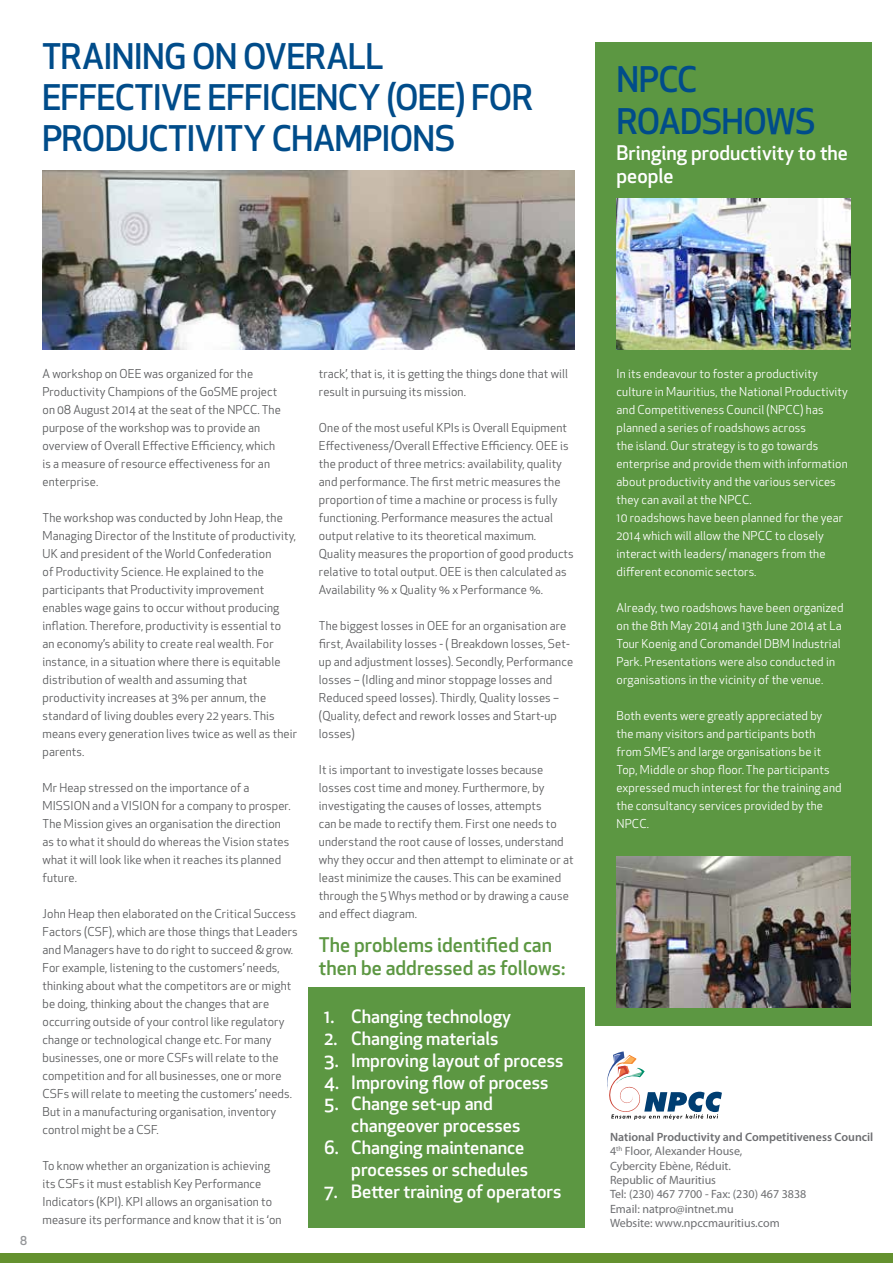
<style>
.page{position:relative;width:893px;height:1263px;background:#fff}
.page>*{position:absolute;margin:0;border:0;box-sizing:border-box;transform-origin:0 0}
.t1{font:500 34.5px/41.4px "Apex New";letter-spacing:-.02em;color:#004c8a}
.t2{font:500 19.8px/23.1px "Apex New";color:#5c9742}
.t3{font:500 19.8px/23.1px "Apex New";color:#fff}
.t4{font:500 18px/21.9px "Apex New";color:#fff}
.t5{font:12px/18px "Apex New";letter-spacing:.01em;color:#58595b}
.t6{font:12px/18px "Apex New";letter-spacing:.01em;color:#fff}
.t7{font:12px/14.4px "Myriad Pro";color:#6d6e71}
.t8{font:500 12px "Apex New";color:#939598}
.s1{font-weight:600}
</style>
<div class="page">
<div style="left:596px;top:43px;width:276px;height:983px;background:#5c9742"></div>
<div style="left:0;top:1254px;width:893px;height:9px;background:#64912f"></div>
<svg style="left:607px;top:1051px;width:115px;height:69px"></svg>
<img style="left:43px;top:171px;width:531px;height:179px">
<img style="left:617px;top:198px;width:233px;height:152px">
<img style="left:617px;top:856px;width:233px;height:152px">
<div style="left:308px;top:987px;width:277px;height:241px;background:#5c9742"></div>
<h1 class="t1" style="left:42px;top:35px;width:493px">TRAINING ON OVERALL<br>EFFECTIVE EFFICIENCY (OEE) FOR<br>PRODUCTIVITY CHAMPIONS</h1>
<h1 class="t1" style="left:617px;top:58px;width:201px">NPCC<br>ROADSHOWS</h1>
<h2 class="t3" style="left:617px;top:141px;width:233px">Bringing productivity to the people</h2>
<p class="t8" style="left:20px;top:1233px;width:9px">8</p>
<p class="t5" style="left:43px;top:365px;width:240px">A workshop on OEE was organized for the Productivity Champions of the GoSME project on 08 August 2014 at the seat of the NPCC. The purpose of the workshop was to provide an overview of Overall Effective Efficiency, which is a measure of resource effectiveness for an enterprise.</p>
<p class="t5" style="left:43px;top:509px;width:256px">The workshop was conducted by John Heap, the Managing Director of the Institute of productivity, UK and president of the World Confederation<br>of Productivity Science. He explained to the participants that Productivity improvement enables wage gains to occur without producing inflation. Therefore, productivity is essential to<br>an economy’s ability to create real wealth. For instance, in a situation where there is equitable distribution of wealth and assuming that productivity increases at 3% per annum, the standard of living doubles every 22 years. This means every generation lives twice as well as their parents.</p>
<p class="t5" style="left:43px;top:779px;width:250px">Mr Heap stressed on the importance of a MISSION and a VISION for a company to prosper.<br>The Mission gives an organisation the direction as to what it should do whereas the Vision states what it will look like when it reaches its planned future.</p>
<p class="t5" style="left:43px;top:905px;width:257px">John Heap then elaborated on the Critical Success Factors (CSF), which are those things that Leaders and Managers have to do right to succeed &amp; grow.<br>For example, listening to the customers’ needs, thinking about what the competitors are or might be doing, thinking about the changes that are occurring outside of your control like regulatory change or technological change etc. For many businesses, one or more CSFs will relate to the competition and for all businesses, one or more CSFs will relate to meeting the customers’ needs.<br>But in a manufacturing organisation, inventory control might be a CSF.</p>
<p class="t5" style="left:43px;top:1157px;width:240px">To know whether an organization is achieving its CSFs it must establish Key Performance Indicators (KPI). KPI allows an organisation to measure its performance and know that it is ‘on</p>
<p class="t5" style="left:319px;top:365px;width:251px">track’, that is, it is getting the things done that will result in pursuing its mission.</p>
<p class="t5" style="left:319px;top:419px;width:256px">One of the most useful KPIs is Overall Equipment Effectiveness/Overall Effective Efficiency. OEE is the product of three metrics: availability, quality and performance. The first metric measures the proportion of time a machine or process is fully functioning. Performance measures the actual output relative to its theoretical maximum.<br>Quality measures the proportion of good products relative to total output. OEE is then calculated as Availability % x Quality % x Performance %.</p>
<p class="t5" style="left:319px;top:617px;width:256px">The biggest losses in OEE for an organisation are first, Availability losses - ( Breakdown losses, Set&shy;up and adjustment losses). Secondly, Performance losses – (Idling and minor stoppage losses and Reduced speed losses). Thirdly, Quality losses – (Quality, defect and rework losses and Start-up losses)</p>
<p class="t5" style="left:319px;top:761px;width:256px">It is important to investigate losses because losses cost time and money. Furthermore, by investigating the causes of losses, attempts<br>can be made to rectify them. First one needs to understand the root cause of losses, understand why they occur and then attempt to eliminate or at least minimize the causes. This can be examined through the 5 Whys method or by drawing a cause and effect diagram.</p>
<h2 class="t2" style="left:319px;top:933px;width:248px">The problems identified can then be addressed as follows:</h2>
<h3 class="t4" style="left:324px;top:1005px;width:188px">1. Changing technology</h3>
<h3 class="t4" style="left:324px;top:1027px;width:176px">2. Changing materials</h3>
<h3 class="t4" style="left:324px;top:1049px;width:241px">3. Improving layout of process</h3>
<h3 class="t4" style="left:324px;top:1071px;width:226px">4. Improving flow of process</h3>
<h3 class="t4" style="left:351px;top:1092px;width:171px;text-indent:-27px">5. Change set-up and changeover processes</h3>
<h3 class="t4" style="left:324px;top:1136px;width:206px;text-align:right">6. Changing maintenance processes or schedules</h3>
<h3 class="t4" style="left:324px;top:1180px;width:239px">7. Better training of operators</h3>
<p class="t6" style="left:617px;top:365px;width:233px">In its endeavour to foster a productivity culture in Mauritius, the National Productivity and Competitiveness Council (NPCC) has planned a series of roadshows across<br>the island. Our strategy is to go towards enterprise and provide them with information about productivity and the various services they can avail at the NPCC.<br>10 roadshows have been planned for the year 2014 which will allow the NPCC to closely interact with leaders/ managers from the different economic sectors.</p>
<p class="t6" style="left:617px;top:599px;width:229px">Already, two roadshows have been organized on the 8th May 2014 and 13th June 2014 at La Tour Koenig and Coromandel DBM Industrial Park. Presentations were also conducted in organisations in the vicinity of the venue.</p>
<p class="t6" style="left:617px;top:707px;width:226px">Both events were greatly appreciated by the many visitors and participants both from SME’s and large organisations be it Top, Middle or shop floor. The participants expressed much interest for the training and the consultancy services provided by the NPCC.</p>
<p class="t7" style="left:610px;top:1129px;width:265px"><span class="s1">National Productivity and Competitiveness Council<br></span>4<sup>th</sup> Floor, Alexander House,<br>Cybercity Ebène, Réduit.<br>Republic of Mauritius<br>Tel: (230) 467 7700 - Fax: (230) 467 3838<br>Email: natpro@intnet.mu<br>Website: www.npccmauritius.com</p>
</div>
